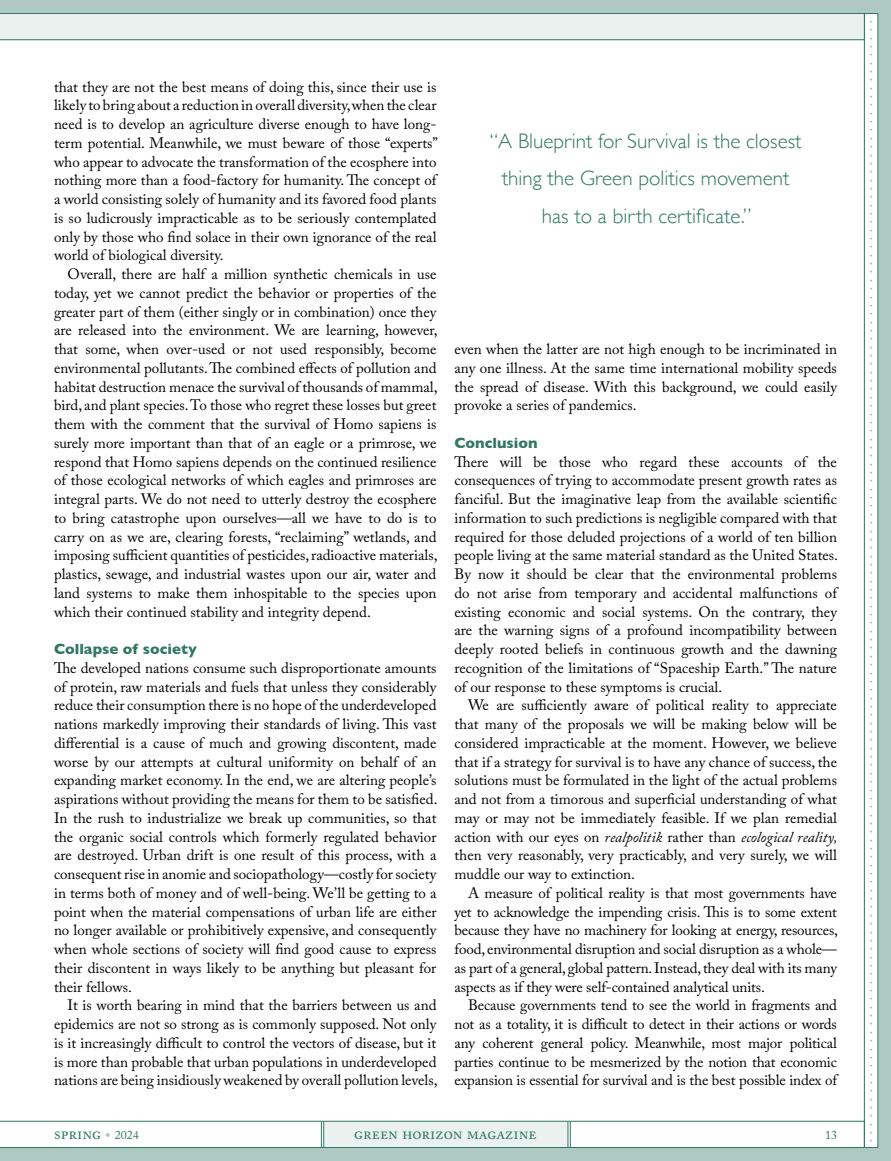
<style>
.page{position:relative;width:891px;height:1161px;background:#adc9c1}
.page>*{position:absolute;margin:0;border:0;box-sizing:border-box;transform-origin:0 0}
.t1{font:300 21px/37.5px "Gill Sans";color:#317764;text-align:center}
.t2{font:16.5px "Adobe Caslon Pro";color:#317764}
.t3{font:15px/18.8px "Adobe Caslon Pro";color:#000;text-align:justify}
.t4{font:15px "Gill Sans";color:#98bbb1}
.t5{font:700 15px "Gill Sans";color:#317764}
.t6{font:12px "Adobe Caslon Pro";color:#317764}
.s1{font-style:italic}
.s2{color:#adc9c1}
.s3{font-size:12px}
</style>
<div class="page">
<div style="left:0;top:40px;width:864px;height:1108px;background:#fff"></div>
<div style="left:864px;top:14px;width:14px;height:1134px;background:#fff"></div>
<div style="left:864px;top:13px;width:14px;height:1135px;border:1px solid #317764"></div>
<svg style="left:0;top:13px;width:865px;height:27px;background:#dde8e5"></svg>
<svg style="left:0;top:1121px;width:865px;height:27px"></svg>
<p class="t3" style="left:54px;top:77px;width:386px">that they are not the best means of doing this, since their use is likely to bring about a reduction in overall diversity, when the clear need is to develop an agriculture diverse enough to have long&shy;term potential. Meanwhile, we must beware of those “experts” who appear to advocate the transformation of the ecosphere into nothing more than a food-factory for humanity. The concept of a world consisting solely of humanity and its favored food plants is so ludicrously impracticable as to be seriously contemplated only by those who find solace in their own ignorance of the real world of biological diversity.</p>
<p class="t3" style="left:54px;top:264px;width:385px;text-indent:14px">Overall, there are half a million synthetic chemicals in use today, yet we cannot predict the behavior or properties of the greater part of them (either singly or in combination) once they are released into the environment. We are learning, however, that some, when over-used or not used responsibly, become environmental pollutants. The combined effects of pollution and habitat destruction menace the survival of thousands of mammal, bird, and plant species. To those who regret these losses but greet them with the comment that the survival of Homo sapiens is surely more important than that of an eagle or a primrose, we respond that Homo sapiens depends on the continued resilience of those ecological networks of which eagles and primroses are integral parts. We do not need to utterly destroy the ecosphere to bring catastrophe upon ourselves—all we have to do is to carry on as we are, clearing forests, “reclaiming” wetlands, and imposing sufficient quantities of pesticides, radioactive materials, plastics, sewage, and industrial wastes upon our air, water and land systems to make them inhospitable to the species upon which their continued stability and integrity depend.</p>
<p class="t5" style="left:54px;top:637px;width:144px">Collapse of society</p>
<p class="t3" style="left:54px;top:658px;width:385px">The developed nations consume such disproportionate amounts of protein, raw materials and fuels that unless they considerably reduce their consumption there is no hope of the underdeveloped nations markedly improving their standards of living. This vast differential is a cause of much and growing discontent, made worse by our attempts at cultural uniformity on behalf of an expanding market economy. In the end, we are altering people’s aspirations without providing the means for them to be satisfied.<br>In the rush to industrialize we break up communities, so that the organic social controls which formerly regulated behavior are destroyed. Urban drift is one result of this process, with a consequent rise in anomie and sociopathology—costly for society in terms both of money and of well-being. We’ll be getting to a point when the material compensations of urban life are either no longer available or prohibitively expensive, and consequently when whole sections of society will find good cause to express their discontent in ways likely to be anything but pleasant for their fellows.</p>
<p class="t3" style="left:54px;top:996px;width:385px;text-indent:14px">It is worth bearing in mind that the barriers between us and epidemics are not so strong as is commonly supposed. Not only is it increasingly difficult to control the vectors of disease, but it is more than probable that urban populations in underdeveloped nations are being insidiously weakened by overall pollution levels,</p>
<h1 class="t1" style="left:490px;top:121px;width:313px">“A Blueprint for Survival is the closest thing the Green politics movement has to a birth certificate.”</h1>
<p class="t3" style="left:455px;top:339px;width:384px">even when the latter are not high enough to be incriminated in any one illness. At the same time international mobility speeds the spread of disease. With this background, we could easily provoke a series of pandemics.</p>
<p class="t5" style="left:455px;top:431px;width:85px">Conclusion</p>
<p class="t3" style="left:455px;top:452px;width:385px">There will be those who regard these accounts of the consequences of trying to accommodate present growth rates as fanciful. But the imaginative leap from the available scientific information to such predictions is negligible compared with that required for those deluded projections of a world of ten billion people living at the same material standard as the United States.<br>By now it should be clear that the environmental problems do not arise from temporary and accidental malfunctions of existing economic and social systems. On the contrary, they are the warning signs of a profound incompatibility between deeply rooted beliefs in continuous growth and the dawning recognition of the limitations of “Spaceship Earth.” The nature of our response to these symptoms is crucial.</p>
<p class="t3" style="left:455px;top:696px;width:384px;text-indent:14px">We are sufficiently aware of political reality to appreciate that many of the proposals we will be making below will be considered impracticable at the moment. However, we believe that if a strategy for survival is to have any chance of success, the solutions must be formulated in the light of the actual problems and not from a timorous and superficial understanding of what may or may not be immediately feasible. If we plan remedial action with our eyes on <span class="s1">realpolitik</span> rather than <span class="s1">ecological reality, </span>then very reasonably, very practicably, and very surely, we will muddle our way to extinction.</p>
<p class="t3" style="left:455px;top:883px;width:385px;text-indent:14px">A measure of political reality is that most governments have yet to acknowledge the impending crisis. This is to some extent because they have no machinery for looking at energy, resources, food, environmental disruption and social disruption as a whole— as part of a general, global pattern. Instead, they deal with its many aspects as if they were self-contained analytical units.</p>
<p class="t3" style="left:455px;top:996px;width:384px;text-indent:14px">Because governments tend to see the world in fragments and not as a totality, it is difficult to detect in their actions or words any coherent general policy. Meanwhile, most major political parties continue to be mesmerized by the notion that economic expansion is essential for survival and is the best possible index of</p>
<p class="t2" style="left:54px;top:1124px;width:86px">spring <span class="s2">•</span> <span class="s3">2024</span></p>
<p class="t2" style="left:354px;top:1124px;width:184px">green horizon magazine</p>
<p class="t6" style="left:825px;top:1128px;width:13px">13</p>
<p class="t4" style="left:884px;top:20px;width:1124px;rotate:90deg">. . . . . . . . . . . . . . . . . . . . . . . . . . . . . . . . . . . . . . . . . . . . . . . . . . . . . . . . . . . . . . . . . . . . . . . . . . . . . . . . . . . . . . . . . . . . . . . . . . . . . . . . . . . . . . . . . . . . . . . . . . . . . . . . . . . . . . .</p>
</div>
